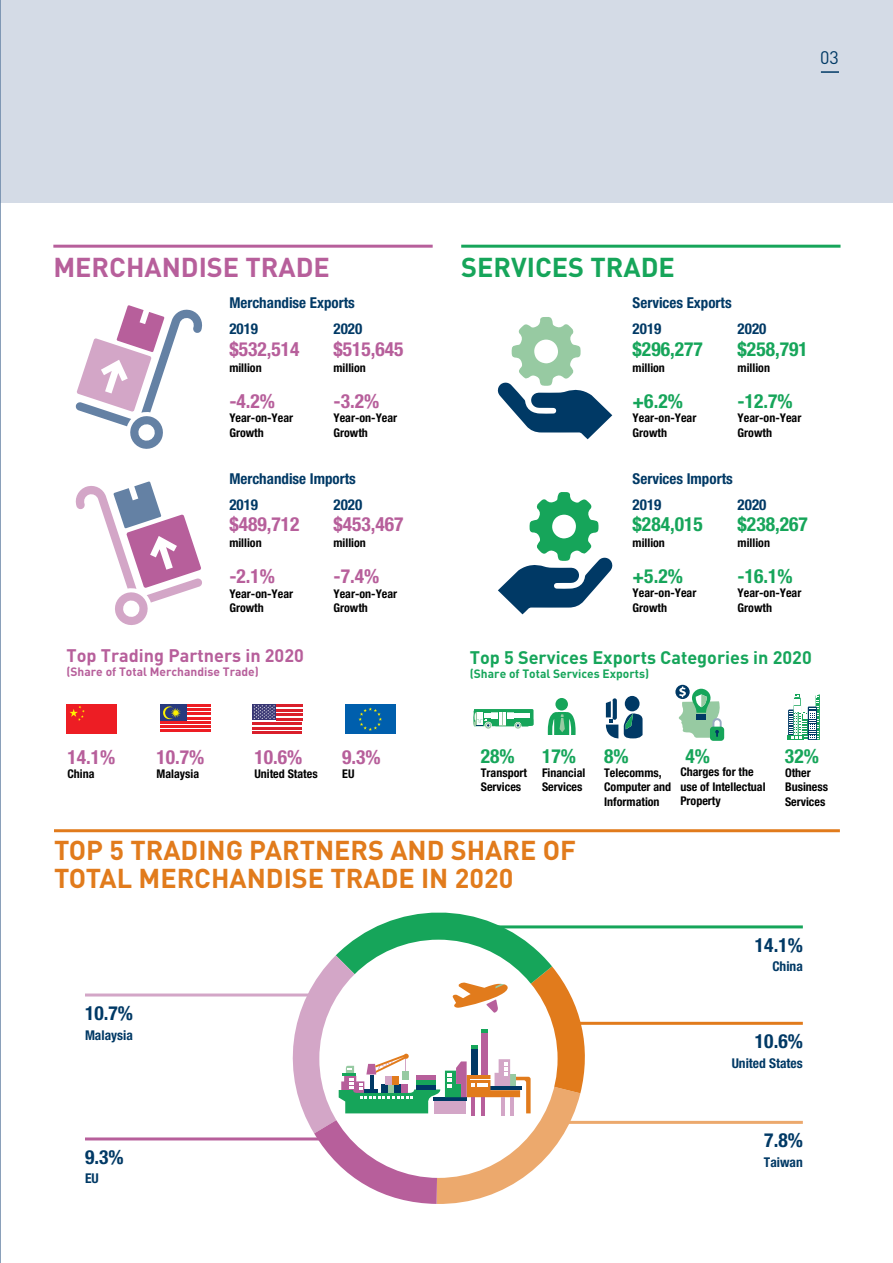
<style>
.page{position:relative;width:893px;height:1263px;background:#fff}
.page>*{position:absolute;margin:0;border:0;box-sizing:border-box;transform-origin:0 0}
.t1{font:700 27px/28.5px "DIN Pro";color:#e17b1c}
.t2{font:700 27px "DIN Pro";color:#b75f9b}
.t3{font:700 27px "DIN Pro";color:#16a55a}
.t4{font:700 condensed 19.5px "Helvetica Neue LT Std";color:#b75f9b}
.t5{font:700 condensed 19.5px "Helvetica Neue LT Std";color:#16a55a}
.t6{font:700 condensed 19.5px "Helvetica Neue LT Std";color:#003965}
.t7{font:700 18px "DIN Pro";color:#16a55a}
.t8{font:700 18px "DIN Pro";color:#b75f9b}
.t9{font:18px "DIN Pro";color:#003965}
.t10{font:700 condensed 15px "Helvetica Neue LT Std";color:#003965}
.t11{font:700 condensed 13.5px "Helvetica Neue LT Std";color:#003965}
.t12{font:700 condensed 12px/14.4px "Helvetica Neue LT Std";color:#000}
.t13{font:700 12px "DIN Pro";color:#b75f9b}
.t14{font:700 12px "DIN Pro";color:#16a55a}
</style>
<div class="page">
<div style="left:0;top:0;width:893px;height:202px;background:#d4dbe6"></div>
<hr style="left:54px;top:829px;width:786px;height:3px;background:#e17b1c">
<svg style="left:279px;top:912px;width:313px;height:292px"></svg>
<hr style="left:475px;top:925px;width:328px;height:3px;background:#16a55a">
<hr style="left:556px;top:1121px;width:247px;height:3px;background:#eca96d">
<hr style="left:85px;top:993px;width:232px;height:3px;background:#d3a6c7">
<hr style="left:85px;top:1137px;width:246px;height:3px;background:#b75f9b">
<hr style="left:567px;top:1022px;width:236px;height:3px;background:#e17b1c">
<hr style="left:53px;top:245px;width:380px;height:3px;background:#b75f9b">
<svg style="left:75px;top:481px;width:127px;height:144px"></svg>
<svg style="left:75px;top:305px;width:128px;height:144px"></svg>
<svg style="left:160px;top:706px;width:51px;height:24px"></svg>
<hr style="left:160px;top:704px;width:51px;height:2px;background:#ed1d24">
<hr style="left:160px;top:708px;width:51px;height:3px;background:#ed1d24">
<hr style="left:160px;top:713px;width:51px;height:2px;background:#ed1d24">
<hr style="left:160px;top:717px;width:51px;height:2px;background:#ed1d24">
<hr style="left:160px;top:721px;width:51px;height:2px;background:#ed1d24">
<hr style="left:160px;top:725px;width:51px;height:3px;background:#ed1d24">
<hr style="left:160px;top:730px;width:51px;height:2px;background:#ed1d24">
<div style="left:160px;top:704px;width:27px;height:17px;background:#283a7e"></div>
<svg style="left:163px;top:706px;width:18px;height:14px"></svg>
<div style="left:345px;top:704px;width:50px;height:30px;background:#005fad"></div>
<svg style="left:358px;top:707px;width:24px;height:24px"></svg>
<div style="left:66px;top:704px;width:51px;height:30px;background:#ed1d24"></div>
<svg style="left:69px;top:706px;width:16px;height:15px"></svg>
<svg style="left:252px;top:706px;width:50px;height:24px"></svg>
<div style="left:252px;top:704px;width:24px;height:16px;background:#383673"></div>
<svg style="left:253px;top:705px;width:22px;height:14px"></svg>
<hr style="left:276px;top:704px;width:26px;height:2px;background:#da1f2b">
<hr style="left:276px;top:709px;width:26px;height:2px;background:#da1f2b">
<hr style="left:276px;top:713px;width:26px;height:3px;background:#da1f2b">
<hr style="left:276px;top:718px;width:26px;height:2px;background:#da1f2b">
<hr style="left:252px;top:722px;width:50px;height:3px;background:#da1f2b">
<hr style="left:252px;top:727px;width:50px;height:2px;background:#da1f2b">
<hr style="left:252px;top:731px;width:50px;height:3px;background:#da1f2b">
<svg style="left:473px;top:709px;width:60px;height:18px"></svg>
<div style="left:787px;top:735px;width:17px;height:5px;background:#16a55a"></div>
<svg style="left:788px;top:694px;width:32px;height:46px"></svg>
<div style="left:555px;top:698px;width:13px;height:12px;background:#16a55a;border-radius:50%"></div>
<svg style="left:548px;top:712px;width:28px;height:23px"></svg>
<hr style="left:461px;top:245px;width:379px;height:3px;background:#16a55a">
<svg style="left:497px;top:317px;width:115px;height:122px"></svg>
<svg style="left:498px;top:492px;width:115px;height:122px"></svg>
<div style="left:625px;top:696px;width:15px;height:15px;background:#003965;border-radius:50%"></div>
<svg style="left:606px;top:698px;width:12px;height:40px"></svg>
<svg style="left:624px;top:713px;width:19px;height:25px"></svg>
<svg style="left:675px;top:685px;width:15px;height:14px"></svg>
<div style="left:710px;top:727px;width:14px;height:14px;background:#16a55a;border-radius:3px"></div>
<svg style="left:678px;top:686px;width:44px;height:52px"></svg>
<hr style="left:0;top:0;width:1px;height:1263px;background:#6481a4">
<svg style="left:821px;top:71px;width:18px;height:2px"></svg>
<h3 class="t9" style="left:820px;top:45px;width:20px">03</h3>
<h1 class="t2" style="left:53px;top:249px;width:278px">MERCHANDISE TRADE</h1>
<h1 class="t3" style="left:461px;top:249px;width:215px">SERVICES TRADE</h1>
<p class="t10" style="left:229px;top:293px;width:127px">Merchandise Exports</p>
<p class="t10" style="left:633px;top:293px;width:101px">Services Exports</p>
<p class="t10" style="left:229px;top:319px;width:30px">2019</p>
<p class="t10" style="left:333px;top:319px;width:30px">2020</p>
<p class="t10" style="left:633px;top:319px;width:30px">2019</p>
<p class="t10" style="left:738px;top:319px;width:30px">2020</p>
<h2 class="t4" style="left:229px;top:337px;width:72px">$532,514</h2>
<h2 class="t4" style="left:229px;top:389px;width:47px">-4.2%</h2>
<p class="t12" style="left:229px;top:361px;width:34px">million</p>
<h2 class="t4" style="left:333px;top:337px;width:72px">$515,645</h2>
<h2 class="t4" style="left:333px;top:389px;width:47px">-3.2%</h2>
<p class="t12" style="left:333px;top:361px;width:34px">million</p>
<h2 class="t5" style="left:633px;top:337px;width:72px">$296,277</h2>
<h2 class="t5" style="left:633px;top:389px;width:52px">+6.2%</h2>
<p class="t12" style="left:633px;top:361px;width:34px">million</p>
<h2 class="t5" style="left:738px;top:337px;width:72px">$258,791</h2>
<h2 class="t5" style="left:738px;top:389px;width:57px">-12.7%</h2>
<p class="t12" style="left:738px;top:361px;width:34px">million</p>
<p class="t12" style="left:229px;top:411px;width:65px">Year-on-Year<br>Growth</p>
<p class="t12" style="left:333px;top:411px;width:65px">Year-on-Year<br>Growth</p>
<p class="t12" style="left:633px;top:411px;width:65px">Year-on-Year<br>Growth</p>
<p class="t12" style="left:738px;top:411px;width:65px">Year-on-Year<br>Growth</p>
<p class="t10" style="left:229px;top:470px;width:128px">Merchandise Imports</p>
<p class="t10" style="left:633px;top:470px;width:102px">Services Imports</p>
<p class="t10" style="left:229px;top:496px;width:30px">2019</p>
<p class="t10" style="left:333px;top:496px;width:30px">2020</p>
<p class="t10" style="left:633px;top:496px;width:30px">2019</p>
<p class="t10" style="left:738px;top:496px;width:30px">2020</p>
<h2 class="t4" style="left:229px;top:512px;width:72px">$489,712</h2>
<h2 class="t4" style="left:229px;top:564px;width:47px">-2.1%</h2>
<p class="t12" style="left:229px;top:536px;width:34px">million</p>
<h2 class="t4" style="left:333px;top:512px;width:72px">$453,467</h2>
<h2 class="t4" style="left:333px;top:564px;width:47px">-7.4%</h2>
<p class="t12" style="left:333px;top:536px;width:34px">million</p>
<h2 class="t5" style="left:633px;top:512px;width:72px">$284,015</h2>
<h2 class="t5" style="left:633px;top:564px;width:52px">+5.2%</h2>
<p class="t12" style="left:633px;top:536px;width:34px">million</p>
<h2 class="t5" style="left:738px;top:512px;width:72px">$238,267</h2>
<h2 class="t5" style="left:738px;top:564px;width:57px">-16.1%</h2>
<p class="t12" style="left:738px;top:536px;width:34px">million</p>
<p class="t12" style="left:229px;top:586px;width:65px">Year-on-Year<br>Growth</p>
<p class="t12" style="left:333px;top:586px;width:65px">Year-on-Year<br>Growth</p>
<p class="t12" style="left:633px;top:586px;width:65px">Year-on-Year<br>Growth</p>
<p class="t12" style="left:738px;top:586px;width:65px">Year-on-Year<br>Growth</p>
<h3 class="t8" style="left:66px;top:643px;width:239px">Top Trading Partners in 2020</h3>
<p class="t13" style="left:66px;top:664px;width:194px">(Share of Total Merchandise Trade)</p>
<h3 class="t7" style="left:470px;top:645px;width:343px">Top 5 Services Exports Categories in 2020</h3>
<p class="t14" style="left:470px;top:666px;width:181px">(Share of Total Services Exports)</p>
<h2 class="t4" style="left:67px;top:745px;width:49px">14.1%</h2>
<p class="t12" style="left:67px;top:766px;width:29px">China</p>
<h2 class="t4" style="left:157px;top:745px;width:49px">10.7%</h2>
<p class="t12" style="left:157px;top:766px;width:44px">Malaysia</p>
<h2 class="t4" style="left:254px;top:745px;width:49px">10.6%</h2>
<p class="t12" style="left:254px;top:766px;width:65px">United States</p>
<h2 class="t4" style="left:342px;top:745px;width:40px">9.3%</h2>
<p class="t12" style="left:342px;top:766px;width:14px">EU</p>
<h2 class="t5" style="left:481px;top:744px;width:35px">28%</h2>
<h2 class="t5" style="left:542px;top:744px;width:35px">17%</h2>
<h2 class="t5" style="left:604px;top:744px;width:26px">8%</h2>
<h2 class="t5" style="left:685px;top:744px;width:26px">4%</h2>
<h2 class="t5" style="left:785px;top:744px;width:35px">32%</h2>
<p class="t12" style="left:604px;top:765px;width:69px">Telecomms,<br>Computer and<br>Information</p>
<p class="t12" style="left:680px;top:765px;width:87px">Charges for the use of Intellectual<br>Property</p>
<p class="t12" style="left:481px;top:765px;width:48px">Transport<br>Services</p>
<p class="t12" style="left:785px;top:765px;width:45px">Other<br>Business<br>Services</p>
<p class="t12" style="left:542px;top:765px;width:45px">Financial<br>Services</p>
<h1 class="t1" style="left:54px;top:835px;width:523px">TOP 5 TRADING PARTNERS AND SHARE OF<br>TOTAL MERCHANDISE TRADE IN 2020</h1>
<h2 class="t6" style="left:85px;top:1001px;width:49px">10.7%</h2>
<p class="t11" style="left:85px;top:1026px;width:49px">Malaysia</p>
<h2 class="t6" style="left:85px;top:1145px;width:40px">9.3%</h2>
<p class="t11" style="left:85px;top:1170px;width:15px">EU</p>
<h2 class="t6" style="left:755px;top:933px;width:49px">14.1%</h2>
<p class="t11" style="left:772px;top:958px;width:32px">China</p>
<h2 class="t6" style="left:755px;top:1029px;width:49px">10.6%</h2>
<p class="t11" style="left:732px;top:1055px;width:73px">United States</p>
<h2 class="t6" style="left:764px;top:1128px;width:40px">7.8%</h2>
<p class="t11" style="left:764px;top:1154px;width:40px">Taiwan</p>
</div>
